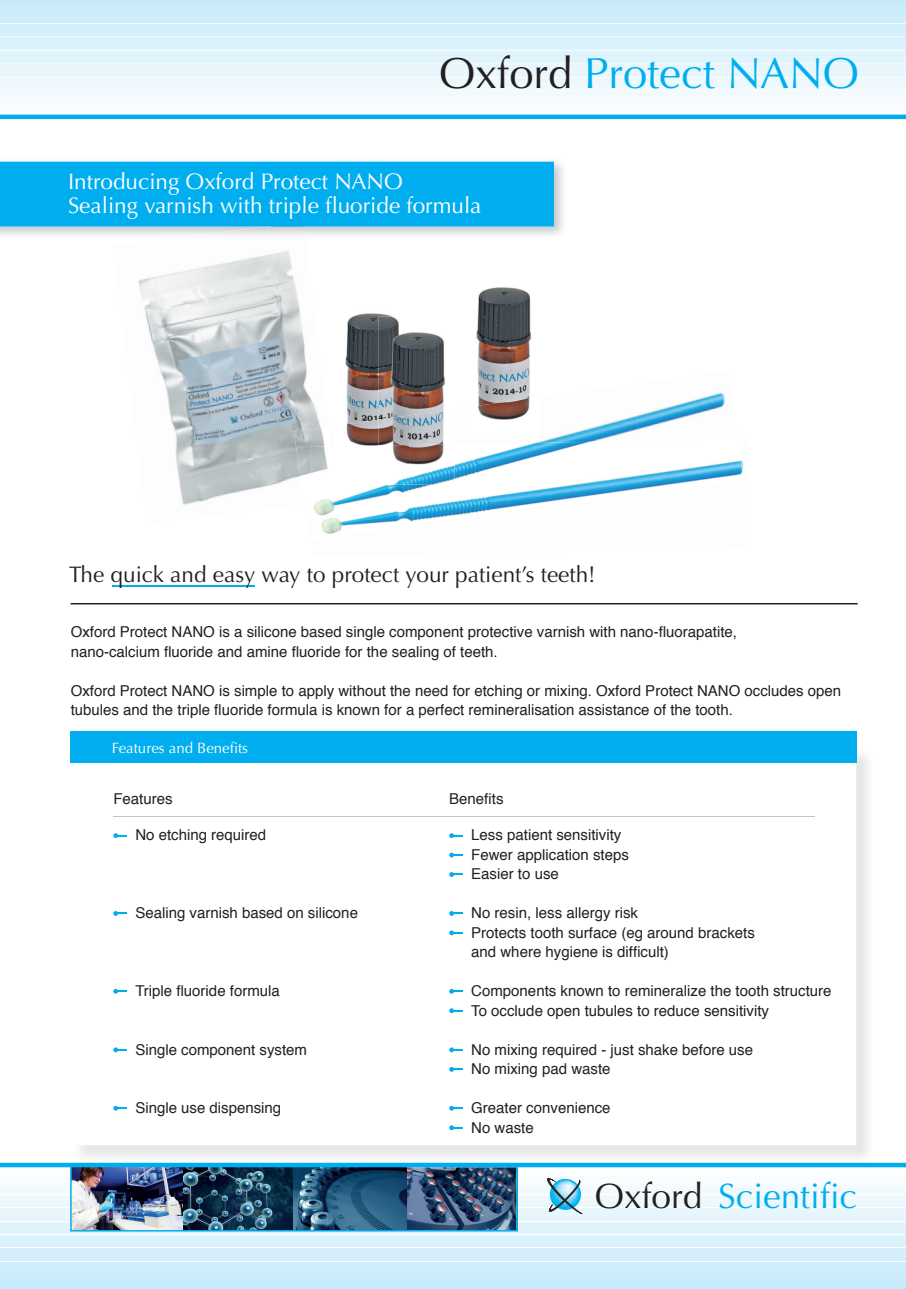
<style>
.page{position:relative;width:906px;height:1289px;background:#fff}
.page>*{position:absolute;margin:0;border:0;box-sizing:border-box;transform-origin:0 0}
.t1{font:43.5px "Optima";color:#00aeef}
.t2{font:35.25px "Optima";color:#00aeef}
.t3{font:22.5px/24px "Optima";color:#fff}
.t4{font:22.5px "Optima";color:#231f20}
.t5{font:15px/19.5px "Helvetica";color:#231f20}
.t6{font:15px "Optima";color:#fff}
.s1{color:#231f20}
</style>
<div class="page">
<hr style="left:112px;top:585px;width:142px;height:2px;background:#00aeef">
<div style="left:0;top:1166px;width:906px;height:122px;background:linear-gradient(to bottom,#fefefe,#c6eafa)"></div>
<hr style="left:0;top:1180px;width:906px;height:1px;background:#fff">
<hr style="left:0;top:1193px;width:906px;height:1px;background:#fff">
<hr style="left:0;top:1207px;width:906px;height:1px;background:#fff">
<hr style="left:0;top:1220px;width:906px;height:1px;background:#fff">
<hr style="left:0;top:1234px;width:906px;height:1px;background:#fff">
<hr style="left:0;top:1247px;width:906px;height:1px;background:#fff">
<hr style="left:0;top:1260px;width:906px;height:1px;background:#fff">
<svg style="left:0;top:0;width:906px;height:115px"></svg>
<hr style="left:0;top:23px;width:906px;height:1px;background:#fff">
<hr style="left:0;top:36px;width:906px;height:1px;background:#fff">
<hr style="left:0;top:50px;width:906px;height:1px;background:#fff">
<hr style="left:0;top:63px;width:906px;height:1px;background:#fff">
<hr style="left:0;top:77px;width:906px;height:1px;background:#fff">
<hr style="left:0;top:90px;width:906px;height:1px;background:#fff">
<hr style="left:0;top:106px;width:906px;height:1px;background:#fff">
<hr style="left:0;top:115px;width:906px;height:4px;background:#00aeef">
<img style="left:0;top:161px;width:563px;height:74px">
<div style="left:0;top:162px;width:554px;height:64px;background:#00aeef"></div>
<hr style="left:71px;top:603px;width:786px;height:1px;background:#231f20">
<svg style="left:545px;top:1177px;width:37px;height:37px"></svg>
<img style="left:70px;top:1167px;width:448px;height:64px">
<div style="left:0;top:1162px;width:906px;height:5px;background:#00aeef"></div>
<img style="left:73px;top:1162px;width:802px;height:1px">
<div style="left:71px;top:731px;width:786px;height:32px;background:#00aeef"></div>
<img style="left:138px;top:251px;width:168px;height:110px">
<img style="left:157px;top:361px;width:150px;height:144px">
<img style="left:165px;top:226px;width:140px;height:10px">
<img style="left:345px;top:313px;width:46px;height:57px">
<img style="left:409px;top:332px;width:36px;height:38px">
<img style="left:379px;top:316px;width:30px;height:54px">
<img style="left:476px;top:287px;width:56px;height:83px">
<img style="left:304px;top:370px;width:421px;height:135px">
<img style="left:294px;top:427px;width:37px;height:77px">
<img style="left:333px;top:419px;width:46px;height:20px">
<img style="left:379px;top:415px;width:30px;height:24px">
<img style="left:409px;top:409px;width:45px;height:30px">
<img style="left:464px;top:397px;width:76px;height:42px">
<img style="left:312px;top:439px;width:431px;height:95px">
<img style="left:311px;top:446px;width:26px;height:57px">
<img style="left:379px;top:444px;width:75px;height:40px">
<hr style="left:113px;top:816px;width:702px;height:1px;background:#c5c6c8">
<svg style="left:113px;top:911px;width:14px;height:4px"></svg>
<svg style="left:113px;top:833px;width:14px;height:5px"></svg>
<svg style="left:113px;top:988px;width:14px;height:5px"></svg>
<svg style="left:113px;top:1047px;width:14px;height:5px"></svg>
<svg style="left:113px;top:1105px;width:14px;height:5px"></svg>
<svg style="left:449px;top:872px;width:14px;height:4px"></svg>
<svg style="left:449px;top:911px;width:14px;height:4px"></svg>
<svg style="left:449px;top:833px;width:14px;height:5px"></svg>
<svg style="left:449px;top:852px;width:14px;height:5px"></svg>
<svg style="left:449px;top:930px;width:14px;height:5px"></svg>
<svg style="left:449px;top:988px;width:14px;height:5px"></svg>
<svg style="left:449px;top:1008px;width:14px;height:5px"></svg>
<svg style="left:449px;top:1067px;width:14px;height:4px"></svg>
<svg style="left:449px;top:1105px;width:14px;height:5px"></svg>
<svg style="left:449px;top:1047px;width:14px;height:5px"></svg>
<svg style="left:449px;top:1125px;width:14px;height:5px"></svg>
<h1 class="t1" style="left:439px;top:48px;width:421px"><span class="s1">Oxford</span> Protect NANO</h1>
<h3 class="t3" style="left:68px;top:169px;width:415px">Introducing Oxford Protect NANO<br>Sealing varnish with triple fluoride formula</h3>
<h3 class="t4" style="left:69px;top:561px;width:528px">The quick and easy way to protect your patient’s teeth!</h3>
<p class="t5" style="left:71px;top:622px;width:668px">Oxford Protect NANO is a silicone based single component protective varnish with nano-fluorapatite, nano-calcium fluoride and amine fluoride for the sealing of teeth.</p>
<p class="t5" style="left:71px;top:681px;width:772px">Oxford Protect NANO is simple to apply without the need for etching or mixing. Oxford Protect NANO occludes open tubules and the triple fluoride formula is known for a perfect remineralisation assistance of the tooth.</p>
<p class="t6" style="left:112px;top:739px;width:138px">Features and Benefits</p>
<p class="t5" style="left:113px;top:789px;width:61px">Features</p>
<p class="t5" style="left:449px;top:789px;width:56px">Benefits</p>
<p class="t5" style="left:471px;top:825px;width:159px">Less patient sensitivity<br>Fewer application steps<br>Easier to use</p>
<p class="t5" style="left:471px;top:903px;width:285px">No resin, less allergy risk<br>Protects tooth surface (eg around brackets and where hygiene is difficult)</p>
<p class="t5" style="left:471px;top:981px;width:362px">Components known to remineralize the tooth structure<br>To occlude open tubules to reduce sensitivity</p>
<p class="t5" style="left:471px;top:1040px;width:283px">No mixing required - just shake before use<br>No mixing pad waste</p>
<p class="t5" style="left:471px;top:1098px;width:141px">Greater convenience<br>No waste</p>
<p class="t5" style="left:135px;top:825px;width:132px">No etching required</p>
<p class="t5" style="left:135px;top:903px;width:224px">Sealing varnish based on silicone</p>
<p class="t5" style="left:135px;top:981px;width:146px">Triple fluoride formula</p>
<p class="t5" style="left:135px;top:1040px;width:173px">Single component system</p>
<p class="t5" style="left:135px;top:1098px;width:147px">Single use dispensing</p>
<h2 class="t2" style="left:595px;top:1175px;width:264px"><span class="s1">Oxford</span> Scientific</h2>
</div>
